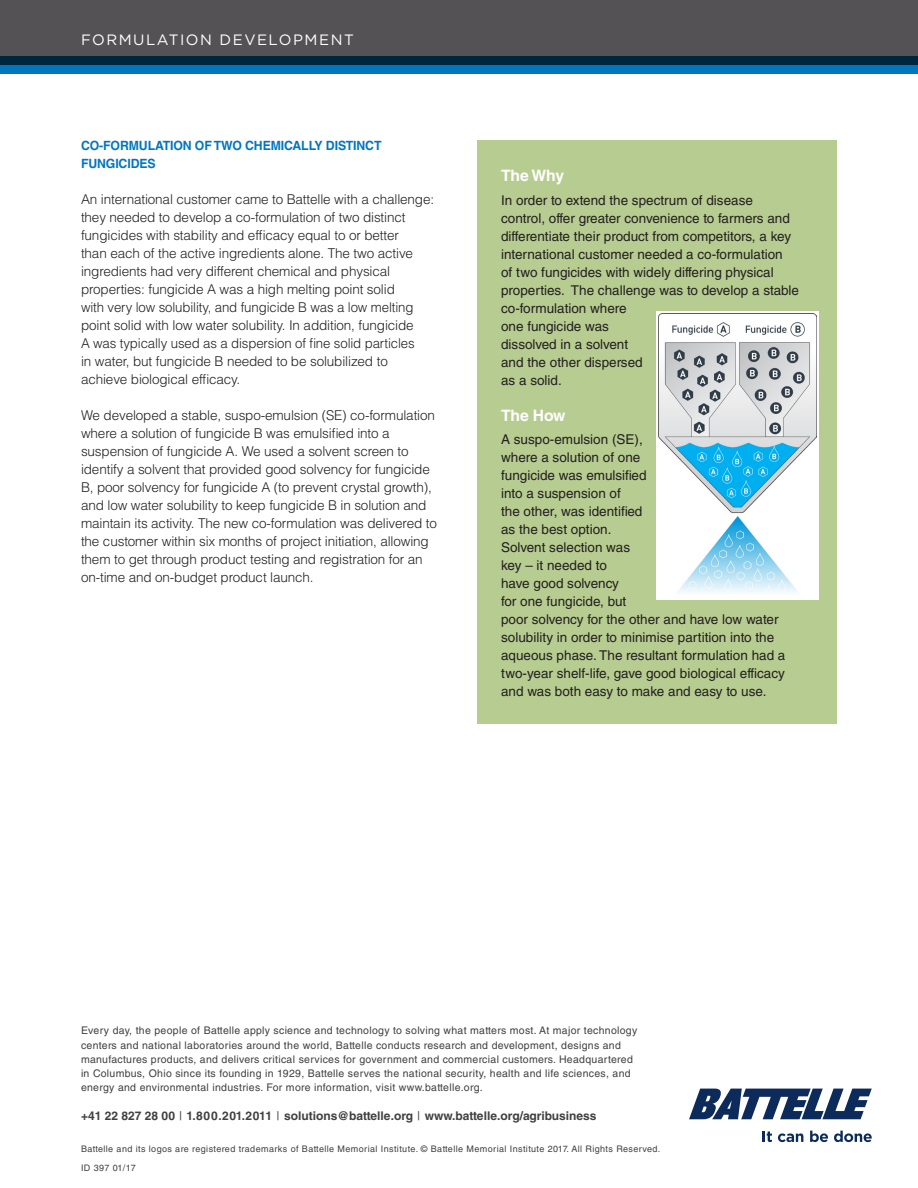
<style>
.page{position:relative;width:918px;height:1188px;background:#fff}
.page>*{position:absolute;margin:0;border:0;box-sizing:border-box;transform-origin:0 0}
.t1{font:700 15.75px "Helvetica LT Std";letter-spacing:-.01em;color:#fff}
.t2{font:15px "Gotham";letter-spacing:.1em;color:#fff}
.t3{font:300 13.5px/18px "Helvetica LT Std";letter-spacing:-.01em;color:#231f20}
.t4{font:13.5px/18px "Helvetica LT Std";color:#231f20}
.t5{font:700 12.75px "Helvetica LT Std";letter-spacing:-.01em;color:#0076be}
.t6{font:700 12px "Helvetica LT Std";color:#413f41}
.t7{font:10.5px "Helvetica LT Std";letter-spacing:.03em;color:#413f41}
.t8{font:9px "Helvetica LT Std";letter-spacing:.045em;color:#413f41}
.s1{font-weight:400}
</style>
<div class="page">
<div style="left:477px;top:140px;width:360px;height:584px;background:#b7cc90"></div>
<div style="left:0;top:0;width:918px;height:65px;background:#545254"></div>
<svg style="left:0;top:56px;width:918px;height:18px;background:#004d7d"></svg>
<div style="left:657px;top:311px;width:162px;height:288px;background:#fff"></div>
<img style="left:659px;top:313px;width:158px;height:280px">
<svg style="left:689px;top:1089px;width:183px;height:30px"></svg>
<svg style="left:763px;top:1131px;width:9px;height:11px"></svg>
<svg style="left:778px;top:1133px;width:25px;height:9px"></svg>
<svg style="left:810px;top:1131px;width:18px;height:11px"></svg>
<svg style="left:834px;top:1131px;width:38px;height:11px"></svg>
<p class="t2" style="left:81px;top:30px;width:274px">FORMULATION DEVELOPMENT</p>
<p class="t5" style="left:81px;top:137px;width:302px">CO-FORMULATION OF TWO CHEMICALLY DISTINCT</p>
<p class="t5" style="left:81px;top:155px;width:76px">FUNGICIDES</p>
<p class="t3" style="left:81px;top:190px;width:355px">An international customer came to Battelle with a challenge: they needed to develop a co-formulation of two distinct fungicides with stability and efficacy equal to or better<br>than each of the active ingredients alone. The two active ingredients had very different chemical and physical</p>
<p class="t3" style="left:81px;top:280px;width:315px">properties: fungicide A was a high melting point solid</p>
<p class="t3" style="left:81px;top:298px;width:334px">with very low solubility, and fungicide B was a low melting</p>
<p class="t3" style="left:81px;top:316px;width:334px">point solid with low water solubility. In addition, fungicide</p>
<p class="t3" style="left:81px;top:334px;width:335px">A was typically used as a dispersion of fine solid particles</p>
<p class="t3" style="left:81px;top:352px;width:308px">in water, but fungicide B needed to be solubilized to</p>
<p class="t3" style="left:81px;top:370px;width:161px">achieve biological efficacy.</p>
<p class="t3" style="left:81px;top:406px;width:356px">We developed a stable, suspo-emulsion (SE) co-formulation</p>
<p class="t3" style="left:81px;top:424px;width:357px">where a solution of fungicide B was emulsified into a suspension of fungicide A. We used a solvent screen to identify a solvent that provided good solvency for fungicide B, poor solvency for fungicide A (to prevent crystal growth), and low water solubility to keep fungicide B in solution and maintain its activity. The new co-formulation was delivered to the customer within six months of project initiation, allowing them to get through product testing and registration for an on-time and on-budget product launch.</p>
<p class="t1" style="left:501px;top:166px;width:65px">The Why</p>
<p class="t4" style="left:501px;top:191px;width:299px">In order to extend the spectrum of disease control, offer greater convenience to farmers and differentiate their product from competitors, a key international customer needed a co-formulation<br>of two fungicides with widely differing physical properties. The challenge was to develop a stable</p>
<p class="t4" style="left:501px;top:299px;width:127px">co-formulation where</p>
<p class="t4" style="left:501px;top:317px;width:129px">one fungicide was dissolved in a solvent</p>
<p class="t4" style="left:501px;top:353px;width:143px">and the other dispersed as a solid.</p>
<p class="t1" style="left:501px;top:406px;width:66px">The How</p>
<p class="t4" style="left:501px;top:431px;width:286px">A suspo-emulsion (SE),<br>where a solution of one<br>fungicide was emulsified<br>into a suspension of<br>the other, was identified<br>as the best option.<br>Solvent selection was<br>key – it needed to<br>have good solvency<br>for one fungicide, but<br>poor solvency for the other and have low water solubility in order to minimise partition into the aqueous phase. The resultant formulation had a two-year shelf-life, gave good biological efficacy and was both easy to make and easy to use.</p>
<p class="t7" style="left:81px;top:1025px;width:558px">Every day, the people of Battelle apply science and technology to solving what matters most. At major technology</p>
<p class="t7" style="left:81px;top:1039px;width:541px">centers and national laboratories around the world, Battelle conducts research and development, designs and</p>
<p class="t7" style="left:81px;top:1053px;width:553px">manufactures products, and delivers critical services for government and commercial customers. Headquartered</p>
<p class="t7" style="left:81px;top:1067px;width:551px">in Columbus, Ohio since its founding in 1929, Battelle serves the national security, health and life sciences, and</p>
<p class="t7" style="left:81px;top:1082px;width:403px">energy and environmental industries. For more information, visit www.battelle.org.</p>
<p class="t6" style="left:81px;top:1109px;width:517px">+41 22 827 28 00 <span class="s1">|</span> 1.800.201.2011 <span class="s1">|</span> solutions@battelle.org <span class="s1">|</span> www.battelle.org/agribusiness</p>
<p class="t8" style="left:81px;top:1144px;width:581px">Battelle and its logos are registered trademarks of Battelle Memorial Institute. © Battelle Memorial Institute 2017. All Rights Reserved.</p>
<p class="t8" style="left:81px;top:1163px;width:56px">ID 397 01/17</p>
</div>
